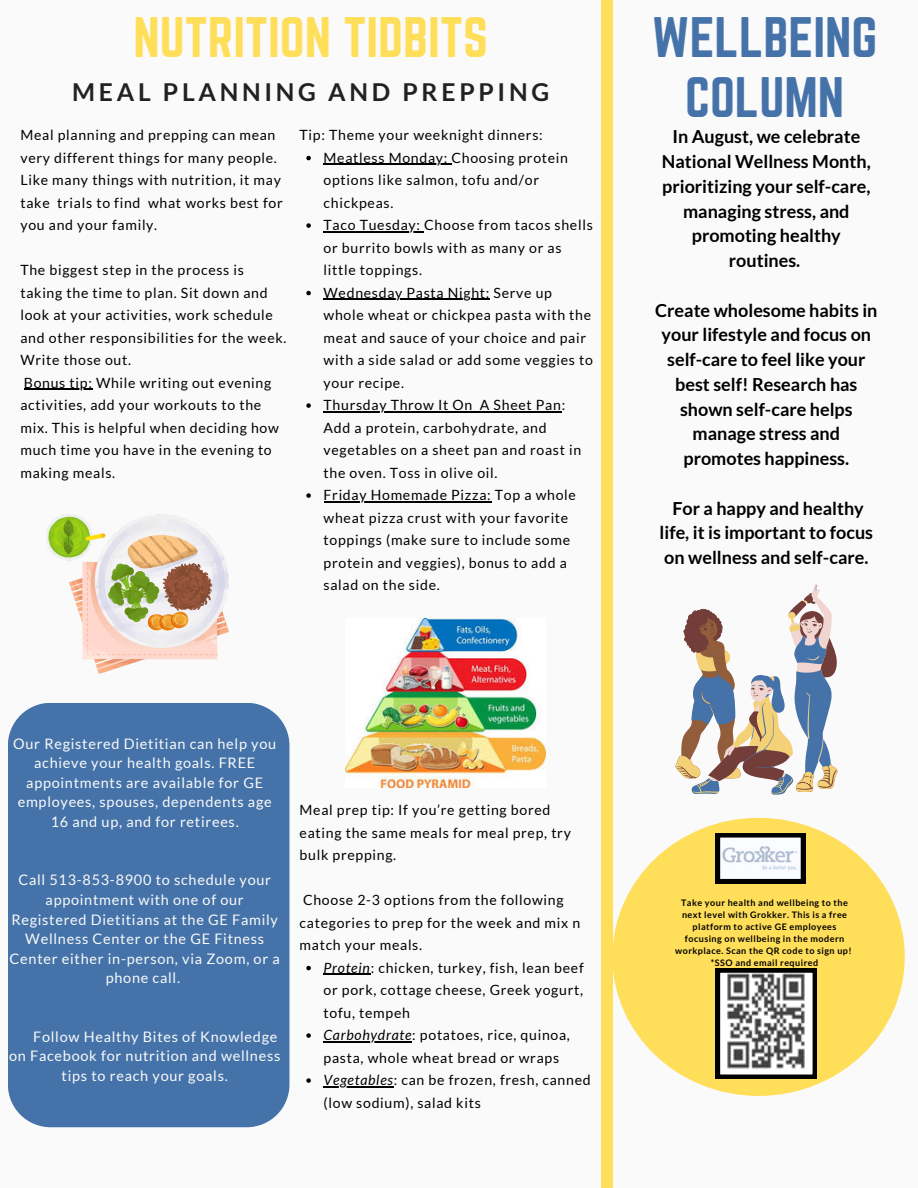
<style>
.page{position:relative;width:918px;height:1188px;background:#fafafa}
.page>*{position:absolute;margin:0;border:0;box-sizing:border-box;transform-origin:0 0}
.t1{font:49.95px "Norwester";color:#ffde59}
.t2{font:49.95px/59.7px "Norwester";color:#4573a9;text-align:center}
.t3{font:700 24.75px "Lato";letter-spacing:.15em;color:#202120}
.t4{font:700 18px/24.8px "Lato";color:#000;text-align:center}
.t5{font:14.55px/19.5px "Lato";letter-spacing:.05em;color:#fafafa;text-align:center}
.t6{font:14.1px/22.5px "Lato";letter-spacing:.05em;color:#000}
.t7{font:700 9px/12px "Lato";letter-spacing:.05em;color:#000;text-align:center}
.s1{font-style:italic}
</style>
<div class="page">
<div style="left:601px;top:0;width:11px;height:1188px;background:#ffde59"></div>
<div style="left:8px;top:703px;width:281px;height:424px;background:#4573a9"></div>
<div style="left:612px;top:818px;width:293px;height:278px;background:#ffde59;border-radius:50%"></div>
<img style="left:47px;top:514px;width:181px;height:159px">
<svg style="left:675px;top:583px;width:162px;height:212px"></svg>
<svg style="left:716px;top:968px;width:101px;height:111px"></svg>
<svg style="left:306px;top:156px;width:5px;height:4px"></svg>
<hr style="left:324px;top:164px;width:65px;height:1px;background:#000">
<hr style="left:389px;top:164px;width:62px;height:1px;background:#000">
<svg style="left:306px;top:223px;width:5px;height:5px"></svg>
<hr style="left:324px;top:231px;width:100px;height:1px;background:#000">
<svg style="left:306px;top:291px;width:5px;height:4px"></svg>
<hr style="left:324px;top:299px;width:166px;height:1px;background:#000">
<svg style="left:306px;top:403px;width:5px;height:5px"></svg>
<hr style="left:324px;top:411px;width:149px;height:1px;background:#000">
<hr style="left:480px;top:411px;width:82px;height:1px;background:#000">
<svg style="left:306px;top:493px;width:5px;height:5px"></svg>
<hr style="left:324px;top:501px;width:167px;height:1px;background:#000">
<svg style="left:306px;top:966px;width:5px;height:4px"></svg>
<hr style="left:324px;top:974px;width:47px;height:1px;background:#000">
<svg style="left:306px;top:1033px;width:5px;height:5px"></svg>
<hr style="left:324px;top:1041px;width:88px;height:1px;background:#000">
<svg style="left:306px;top:1078px;width:5px;height:5px"></svg>
<hr style="left:324px;top:1086px;width:70px;height:1px;background:#000">
<img style="left:345px;top:619px;width:200px;height:168px">
<hr style="left:24px;top:389px;width:69px;height:1px;background:#000">
<svg style="left:716px;top:833px;width:89px;height:50px"></svg>
<p class="t1" style="left:134px;top:7px;width:356px">NUTRITION TIDBITS</p>
<h3 class="t3" style="left:72px;top:76px;width:478px">MEAL PLANNING AND PREPPING</h3>
<p class="t6" style="left:20px;top:123px;width:264px">Meal planning and prepping can mean very different things for many people.<br>Like many things with nutrition, it may take trials to find what works best for you and your family.</p>
<h1 class="t6" style="left:20px;top:258px;width:268px">The biggest step in the process is taking the time to plan. Sit down and look at your activities, work schedule and other responsibilities for the week.<br>Write those out.</h1>
<h3 class="t6" style="left:20px;top:371px;width:260px">Bonus tip: While writing out evening activities, add your workouts to the mix. This is helpful when deciding how much time you have in the evening to making meals.</h3>
<h4 class="t6" style="left:300px;top:123px;width:245px">Tip: Theme your weeknight dinners:</h4>
<h4 class="t6" style="left:324px;top:146px;width:246px">Meatless Monday: Choosing protein</h4>
<p class="t6" style="left:324px;top:168px;width:271px">options like salmon, tofu and/or chickpeas.<br>Taco Tuesday: Choose from tacos shells</p>
<h4 class="t6" style="left:324px;top:236px;width:239px">or burrito bowls with as many or as little toppings.<br>Wednesday Pasta Night: Serve up</h4>
<p class="t6" style="left:324px;top:303px;width:271px">whole wheat or chickpea pasta with the meat and sauce of your choice and pair with a side salad or add some veggies to your recipe.<br>Thursday Throw It On</p>
<p class="t6" style="left:324px;top:393px;width:259px;text-indent:156px">A Sheet Pan:<br>Add a protein, carbohydrate, and vegetables on a sheet pan and roast in the oven. Toss in olive oil.<br>Friday Homemade Pizza: Top a whole</p>
<p class="t6" style="left:324px;top:506px;width:248px">wheat pizza crust with your favorite toppings (make sure to include some protein and veggies), bonus to add a salad on the side.</p>
<p class="t5" style="left:13px;top:733px;width:265px">Our Registered Dietitian can help you achieve your health goals. FREE appointments are available for GE employees, spouses, dependents age 16 and up, and for retirees.</p>
<p class="t5" style="left:10px;top:870px;width:272px">Call 513-853-8900 to schedule your appointment with one of our<br>Registered Dietitians at the GE Family<br>Wellness Center or the GE Fitness<br>Center either in-person, via Zoom, or a phone call.</p>
<p class="t5" style="left:33px;top:1027px;width:246px">Follow Healthy Bites of Knowledge</p>
<p class="t5" style="left:9px;top:1046px;width:273px">on Facebook for nutrition and wellness</p>
<p class="t5" style="left:62px;top:1066px;width:168px">tips to reach your goals.</p>
<p class="t6" style="left:300px;top:798px;width:252px">Meal prep tip: If you’re getting bored</p>
<p class="t6" style="left:300px;top:821px;width:273px">eating the same meals for meal prep, try bulk prepping.</p>
<p class="t6" style="left:303px;top:888px;width:262px">Choose 2-3 options from the following</p>
<p class="t6" style="left:300px;top:911px;width:282px">categories to prep for the week and mix n</p>
<p class="t6" style="left:300px;top:933px;width:124px">match your meals.</p>
<p class="t6" style="left:324px;top:956px;width:262px"><span class="s1">Protein</span>: chicken, turkey, fish, lean beef</p>
<h4 class="t6" style="left:324px;top:978px;width:261px">or pork, cottage cheese, Greek yogurt, tofu, tempeh<br><span class="s1">Carbohydrate</span>: potatoes, rice, quinoa,</h4>
<h4 class="t6" style="left:324px;top:1046px;width:269px">pasta, whole wheat bread or wraps<br><span class="s1">Vegetables</span>: can be frozen, fresh, canned</h4>
<p class="t6" style="left:324px;top:1091px;width:159px">(low sodium), salad kits</p>
<p class="t2" style="left:652px;top:8px;width:227px">WELLBEING<br>COLUMN</p>
<h3 class="t4" style="left:662px;top:124px;width:210px">In August, we celebrate<br>National Wellness Month, prioritizing your self-care, managing stress, and promoting healthy routines.</h3>
<p class="t4" style="left:655px;top:297px;width:224px">Create wholesome habits in your lifestyle and focus on self-care to feel like your best self! Research has shown self-care helps manage stress and promotes happiness.</p>
<p class="t4" style="left:660px;top:495px;width:215px">For a happy and healthy life, it is important to focus on wellness and self-care.</p>
<p class="t7" style="left:675px;top:897px;width:178px">Take your health and wellbeing to the next level with Grokker. This is a free platform to active GE employees focusing on wellbeing in the modern workplace. Scan the QR code to sign up!</p>
<p class="t7" style="left:711px;top:957px;width:109px">*SSO and email required</p>
</div>
